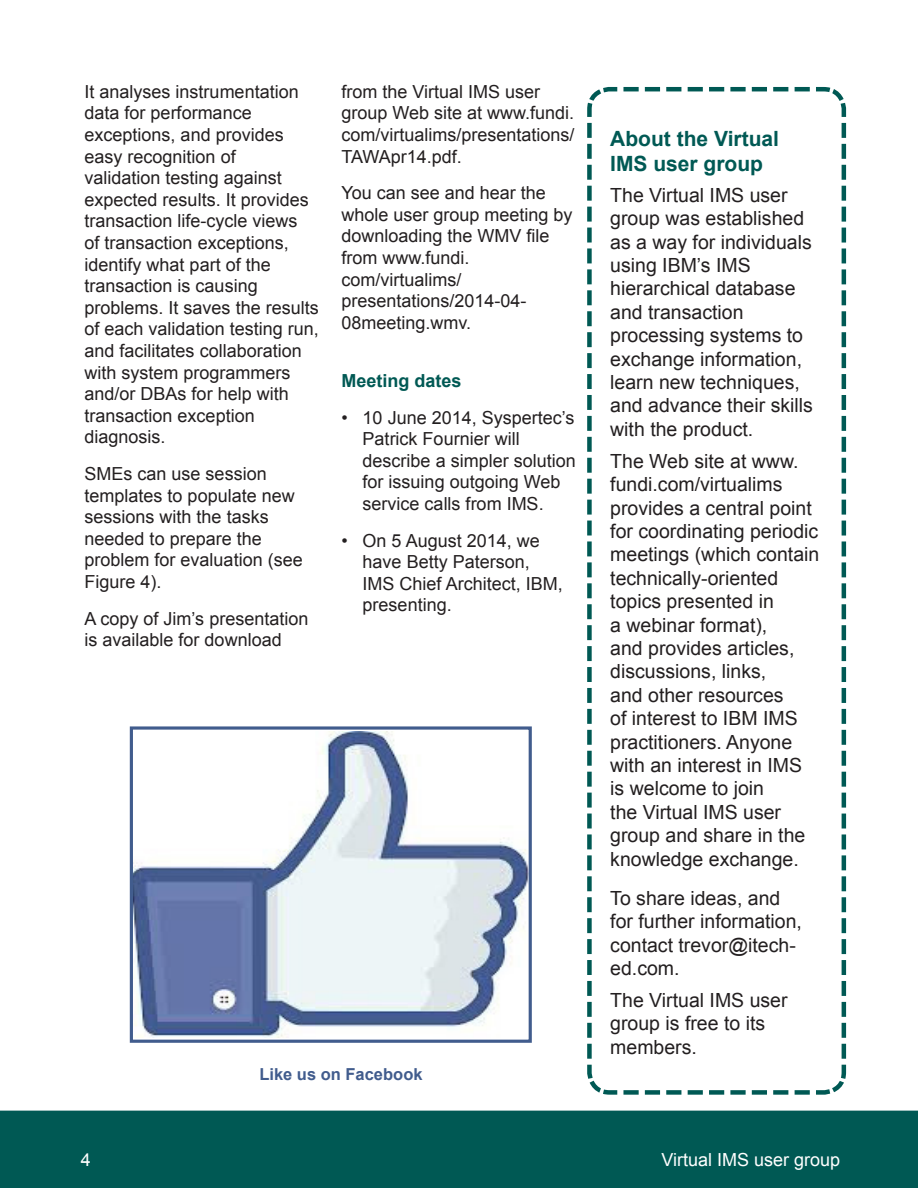
<style>
.page{position:relative;width:918px;height:1188px;background:#fff}
.page>*{position:absolute;margin:0;border:0;box-sizing:border-box;transform-origin:0 0}
.text{font:700 21px/25.2px "Arial";color:#005954}
.text-2{font:19.5px/23.4px "Arial";color:#231f20}
.text-3{font:18px/21.6px "Arial";color:#231f20}
.blob{font:18px/21.6px "Arial";color:#231f20}
.t1{font:18px "Arial";color:#fff}
.text-4{font:700 18px "Arial";color:#005954}
.text-5{font:700 16.5px "Arial";color:#415c8d}
</style>
<div class="page">
<div style="left:0;top:1111px;width:918px;height:77px;background:#005954"></div>
<svg style="left:587px;top:87px;width:260px;height:1008px"></svg>
<img style="left:134px;top:732px;width:394px;height:306px">
<div style="left:130px;top:726px;width:402px;height:317px;border:3px solid #415c8d"></div>
<p class="text-3" style="left:85px;top:81px;width:236px">It analyses instrumentation data for performance exceptions, and provides easy recognition of<br>validation testing against expected results. It provides transaction life-cycle views<br>of transaction exceptions, identify what part of the transaction is causing problems. It saves the results of each validation testing run, and facilitates collaboration with system programmers and/or DBAs for help with transaction exception diagnosis.</p>
<p class="text-3" style="left:85px;top:463px;width:220px">SMEs can use session templates to populate new sessions with the tasks needed to prepare the problem for evaluation (see<br>Figure 4).</p>
<p class="text-3" style="left:85px;top:608px;width:225px">A copy of Jim’s presentation is available for download</p>
<p class="text-3" style="left:341px;top:81px;width:235px">from the Virtual IMS user group Web site at www.fundi. com/virtualims/presentations/<br>TAWApr14.pdf.</p>
<p class="text-3" style="left:341px;top:182px;width:233px">You can see and hear the whole user group meeting by downloading the WMV file from www.fundi. com/virtualims/ presentations/2014-04-<br>08meeting.wmv.</p>
<p class="text-4" style="left:341px;top:369px;width:122px">Meeting dates</p>
<p class="blob" style="left:363px;top:407px;width:215px;text-indent:-21px">• 10 June 2014, Syspertec’s<br>Patrick Fournier will describe a simpler solution for issuing outgoing Web service calls from IMS.</p>
<p class="blob" style="left:363px;top:530px;width:202px;text-indent:-21px">• On 5 August 2014, we have Betty Paterson,<br>IMS Chief Architect, IBM, presenting.</p>
<p class="text-5" style="left:259px;top:1063px;width:165px">Like us on Facebook</p>
<p class="text" style="left:610px;top:126px;width:170px">About the Virtual<br>IMS user group</p>
<p class="text-2" style="left:610px;top:183px;width:204px">The Virtual IMS user group was established as a way for individuals using IBM’s IMS hierarchical database and transaction processing systems to exchange information, learn new techniques, and advance their skills with the product.</p>
<p class="text-2" style="left:610px;top:449px;width:211px">The Web site at www. fundi.com/virtualims provides a central point for coordinating periodic meetings (which contain technically-oriented topics presented in<br>a webinar format),<br>and provides articles, discussions, links,<br>and other resources<br>of interest to IBM IMS practitioners. Anyone with an interest in IMS is welcome to join<br>the Virtual IMS user group and share in the knowledge exchange.</p>
<p class="text-2" style="left:610px;top:887px;width:193px">To share ideas, and for further information, contact trevor@itech&shy;ed.com.</p>
<p class="text-2" style="left:610px;top:989px;width:179px">The Virtual IMS user group is free to its members.</p>
<p class="t1" style="left:81px;top:1148px;width:12px">4</p>
<p class="t1" style="left:661px;top:1148px;width:180px">Virtual IMS user group</p>
</div>
